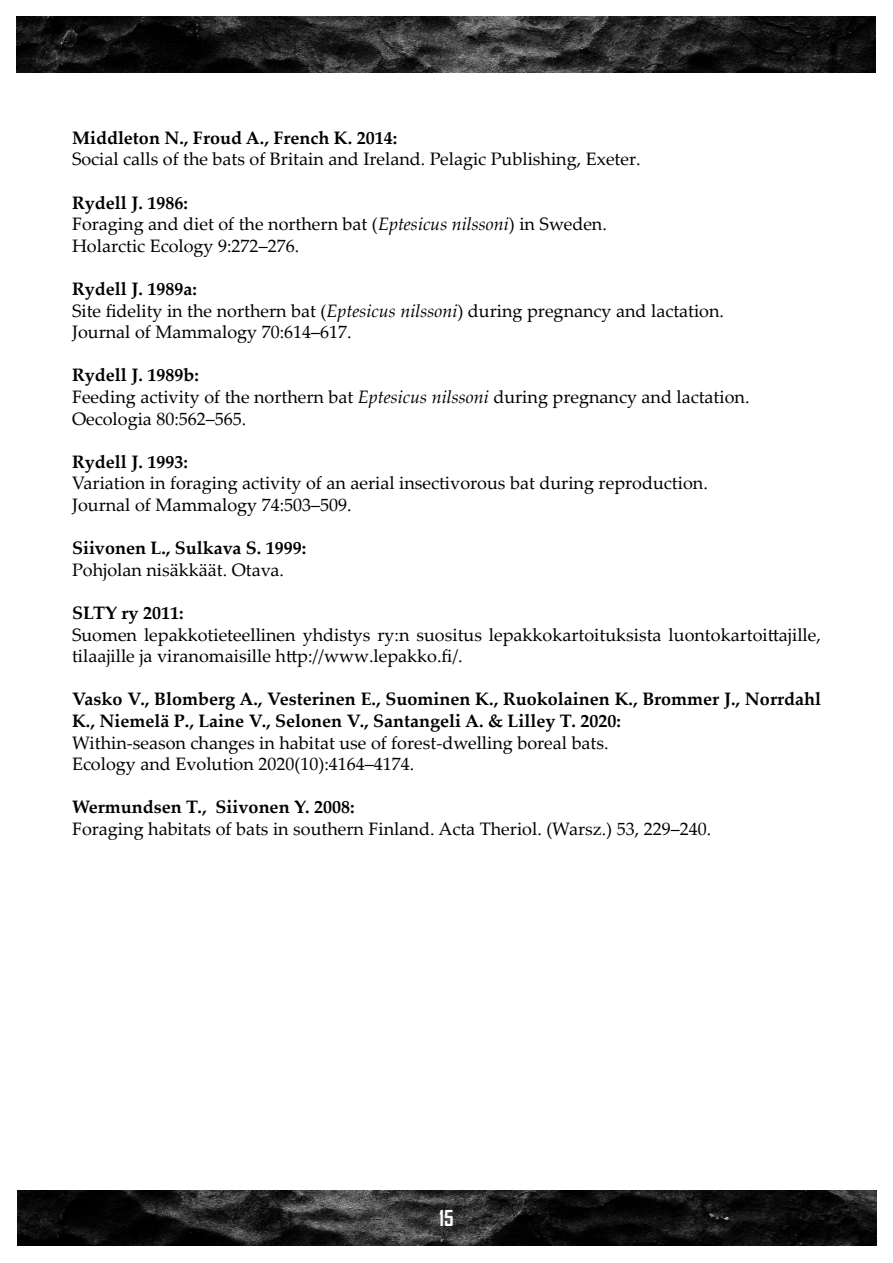
<style>
.page{position:relative;width:893px;height:1263px;background:#fff}
.page>*{position:absolute;margin:0;border:0;box-sizing:border-box;transform-origin:0 0}
.t1{font:700 21px "Agency FB";color:#fff}
.Perusteksti{font:18px/21.6px "Palatino Linotype";color:#000}
.Perusteksti-2{font:700 18px/21.6px "Palatino Linotype";color:#000}
.s1{font-style:italic}
</style>
<div class="page">
<img style="left:17px;top:17px;width:859px;height:55px">
<img style="left:17px;top:1191px;width:859px;height:55px">
<p class="Perusteksti-2" style="left:72px;top:126px;width:327px">Middleton N., Froud A., French K. 2014:</p>
<p class="Perusteksti" style="left:72px;top:148px;width:570px">Social calls of the bats of Britain and Ireland. Pelagic Publishing, Exeter.</p>
<p class="Perusteksti-2" style="left:72px;top:191px;width:117px">Rydell J. 1986:</p>
<p class="Perusteksti" style="left:72px;top:213px;width:536px">Foraging and diet of the northern bat (<span class="s1">Eptesicus nilssoni</span>) in Sweden.</p>
<p class="Perusteksti" style="left:72px;top:234px;width:229px">Holarctic Ecology 9:272–276.</p>
<p class="Perusteksti-2" style="left:72px;top:277px;width:126px">Rydell J. 1989a:</p>
<p class="Perusteksti" style="left:72px;top:299px;width:654px">Site fidelity in the northern bat (<span class="s1">Eptesicus nilssoni</span>) during pregnancy and lactation.</p>
<p class="Perusteksti" style="left:72px;top:321px;width:281px">Journal of Mammalogy 70:614–617.</p>
<p class="Perusteksti-2" style="left:72px;top:364px;width:128px">Rydell J. 1989b:</p>
<p class="Perusteksti" style="left:72px;top:385px;width:679px">Feeding activity of the northern bat <span class="s1">Eptesicus nilssoni</span> during pregnancy and lactation.</p>
<p class="Perusteksti" style="left:72px;top:407px;width:176px">Oecologia 80:562–565.</p>
<p class="Perusteksti-2" style="left:72px;top:450px;width:117px">Rydell J. 1993:</p>
<p class="Perusteksti" style="left:72px;top:472px;width:637px">Variation in foraging activity of an aerial insectivorous bat during reproduction.</p>
<p class="Perusteksti" style="left:72px;top:493px;width:281px">Journal of Mammalogy 74:503–509.</p>
<p class="Perusteksti-2" style="left:72px;top:537px;width:236px">Siivonen L., Sulkava S. 1999:</p>
<p class="Perusteksti" style="left:72px;top:558px;width:213px">Pohjolan nisäkkäät. Otava.</p>
<p class="Perusteksti-2" style="left:72px;top:601px;width:113px">SLTY ry 2011:</p>
<p class="Perusteksti" style="left:72px;top:623px;width:750px">Suomen lepakkotieteellinen yhdistys ry:n suositus lepakkokartoituksista luontokartoittajille, tilaajille ja viranomaisille http://www.lepakko.fi/.</p>
<p class="Perusteksti-2" style="left:72px;top:688px;width:750px">Vasko V., Blomberg A., Vesterinen E., Suominen K., Ruokolainen K., Brommer J., Norrdahl<br>K., Niemelä P., Laine V., Selonen V., Santangeli A. &amp; Lilley T. 2020:</p>
<p class="Perusteksti" style="left:72px;top:731px;width:538px">Within-season changes in habitat use of forest-dwelling boreal bats.</p>
<p class="Perusteksti" style="left:72px;top:753px;width:344px">Ecology and Evolution 2020(10):4164–4174.</p>
<p class="Perusteksti-2" style="left:72px;top:796px;width:284px">Wermundsen T., Siivonen Y. 2008:</p>
<p class="Perusteksti" style="left:72px;top:817px;width:641px">Foraging habitats of bats in southern Finland. Acta Theriol. (Warsz.) 53, 229–240.</p>
<p class="t1" style="left:439px;top:1205px;width:16px">15</p>
</div>
